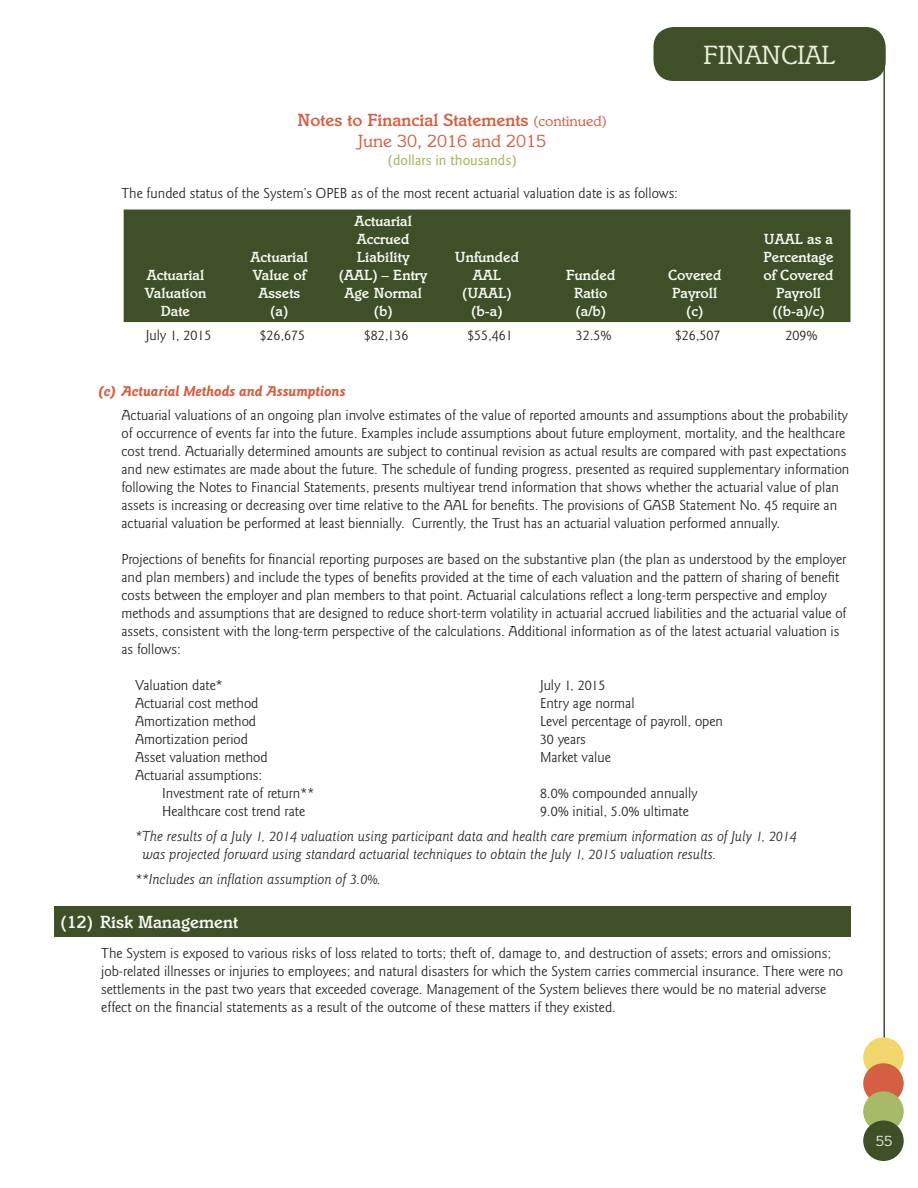
<style>
.page{position:relative;width:918px;height:1188px;background:#fff}
.page>*{position:absolute;margin:0;border:0;box-sizing:border-box;transform-origin:0 0}
.t1{font:27px "Italia Std";color:#ececda}
.t2{font:500 18px "Italia Std";color:#d55f42}
.t3{font:18px "Italia Std";color:#d55f42}
.t4{font:500 18px "Italia Std";color:#f9f9f4}
.t5{font:15px/18px "Goudy Sans Std";color:#231f20}
.t6{font:italic 15px/18px "Goudy Sans Std";color:#231f20}
.t7{font:500 15px "Italia Std";color:#f9f9f4}
.t8{font:italic 700 15px "Goudy Sans Std";color:#d55f42}
.t9{font:500 15px "Goudy Sans Std";color:#a7bb66}
.t10{font:15px "Italia Std";color:#ececda}
.s1{font-weight:400;font-size:15px}
</style>
<div class="page">
<div style="left:654px;top:27px;width:232px;height:54px;background:#3f5029;border-radius:20px"></div>
<hr style="left:883px;top:46px;width:2px;height:1115px;background:#3f5029">
<div style="left:863px;top:1037px;width:41px;height:41px;background:#f1d66e;border-radius:50%"></div>
<div style="left:863px;top:1063px;width:41px;height:41px;background:#d55f42;border-radius:50%"></div>
<div style="left:863px;top:1091px;width:41px;height:41px;background:#a7bb66;border-radius:50%"></div>
<div style="left:863px;top:1120px;width:41px;height:41px;background:#3f5029;border-radius:50%"></div>
<div style="left:124px;top:210px;width:726px;height:112px;background:#3f5029"></div>
<div style="left:54px;top:907px;width:797px;height:30px;background:#3f5029"></div>
<p class="t2" style="left:298px;top:109px;width:311px">Notes to Financial Statements <span class="s1">(continued)</span></p>
<p class="t3" style="left:358px;top:131px;width:190px">June 30, 2016 and 2015</p>
<p class="t9" style="left:388px;top:152px;width:130px">(dollars in thousands)</p>
<p class="t5" style="left:122px;top:184px;width:558px">The funded status of the System’s OPEB as of the most recent actuarial valuation date is as follows:</p>
<h1 class="t1" style="left:703px;top:39px;width:134px">FINANCIAL</h1>
<p class="t7" style="left:147px;top:266px;width:59px">Actuarial</p>
<p class="t7" style="left:145px;top:284px;width:63px">Valuation</p>
<p class="t7" style="left:161px;top:302px;width:31px">Date</p>
<p class="t7" style="left:251px;top:248px;width:59px">Actuarial</p>
<p class="t7" style="left:253px;top:266px;width:55px">Value of</p>
<p class="t7" style="left:259px;top:284px;width:43px">Assets</p>
<p class="t7" style="left:271px;top:302px;width:19px">(a)</p>
<p class="t7" style="left:354px;top:212px;width:59px">Actuarial</p>
<p class="t7" style="left:357px;top:230px;width:54px">Accrued</p>
<p class="t7" style="left:357px;top:248px;width:54px">Liability</p>
<p class="t7" style="left:339px;top:266px;width:90px">(AAL) – Entry</p>
<p class="t7" style="left:344px;top:284px;width:79px">Age Normal</p>
<p class="t7" style="left:374px;top:302px;width:20px">(b)</p>
<p class="t7" style="left:455px;top:248px;width:66px">Unfunded</p>
<p class="t7" style="left:473px;top:266px;width:30px">AAL</p>
<p class="t7" style="left:462px;top:284px;width:51px">(UAAL)</p>
<p class="t7" style="left:472px;top:302px;width:32px">(b-a)</p>
<p class="t7" style="left:566px;top:266px;width:51px">Funded</p>
<p class="t7" style="left:574px;top:284px;width:35px">Ratio</p>
<p class="t7" style="left:576px;top:302px;width:31px">(a/b)</p>
<p class="t7" style="left:668px;top:266px;width:55px">Covered</p>
<p class="t7" style="left:672px;top:284px;width:47px">Payroll</p>
<p class="t7" style="left:686px;top:302px;width:18px">(c)</p>
<p class="t7" style="left:764px;top:230px;width:71px">UAAL as a</p>
<p class="t7" style="left:764px;top:248px;width:72px">Percentage</p>
<p class="t7" style="left:764px;top:266px;width:72px">of Covered</p>
<p class="t7" style="left:776px;top:284px;width:47px">Payroll</p>
<p class="t7" style="left:773px;top:302px;width:53px">((b-a)/c)</p>
<p class="t5" style="left:146px;top:326px;width:67px">July 1, 2015</p>
<p class="t5" style="left:260px;top:326px;width:47px">$26,675</p>
<p class="t5" style="left:364px;top:326px;width:46px">$82,136</p>
<p class="t5" style="left:467px;top:326px;width:47px">$55,461</p>
<p class="t5" style="left:576px;top:326px;width:37px">32.5%</p>
<p class="t5" style="left:675px;top:326px;width:47px">$26,507</p>
<p class="t5" style="left:786px;top:326px;width:34px">209%</p>
<p class="t8" style="left:98px;top:382px;width:249px">(c) Actuarial Methods and Assumptions</p>
<p class="t5" style="left:122px;top:407px;width:729px">Actuarial valuations of an ongoing plan involve estimates of the value of reported amounts and assumptions about the probability of occurrence of events far into the future. Examples include assumptions about future employment, mortality, and the healthcare cost trend. Actuarially determined amounts are subject to continual revision as actual results are compared with past expectations and new estimates are made about the future. The schedule of funding progress, presented as required supplementary information following the Notes to Financial Statements, presents multiyear trend information that shows whether the actuarial value of plan assets is increasing or decreasing over time relative to the AAL for benefits. The provisions of GASB Statement No. 45 require an actuarial valuation be performed at least biennially. Currently, the Trust has an actuarial valuation performed annually.</p>
<p class="t5" style="left:122px;top:551px;width:727px">Projections of benefits for financial reporting purposes are based on the substantive plan (the plan as understood by the employer and plan members) and include the types of benefits provided at the time of each valuation and the pattern of sharing of benefit costs between the employer and plan members to that point. Actuarial calculations reflect a long-term perspective and employ methods and assumptions that are designed to reduce short-term volatility in actuarial accrued liabilities and the actuarial value of assets, consistent with the long-term perspective of the calculations. Additional information as of the latest actuarial valuation is as follows:</p>
<p class="t5" style="left:135px;top:677px;width:89px">Valuation date*</p>
<p class="t5" style="left:540px;top:677px;width:67px">July 1, 2015</p>
<p class="t5" style="left:135px;top:695px;width:125px">Actuarial cost method</p>
<p class="t5" style="left:540px;top:695px;width:96px">Entry age normal</p>
<p class="t5" style="left:135px;top:713px;width:123px">Amortization method</p>
<p class="t5" style="left:540px;top:713px;width:185px">Level percentage of payroll, open</p>
<p class="t5" style="left:135px;top:731px;width:115px">Amortization period</p>
<p class="t5" style="left:540px;top:731px;width:47px">30 years</p>
<p class="t5" style="left:135px;top:749px;width:134px">Asset valuation method</p>
<p class="t5" style="left:540px;top:749px;width:72px">Market value</p>
<p class="t5" style="left:135px;top:767px;width:129px">Actuarial assumptions:</p>
<p class="t5" style="left:162px;top:785px;width:154px">Investment rate of return**</p>
<p class="t5" style="left:540px;top:785px;width:159px">8.0% compounded annually</p>
<p class="t5" style="left:162px;top:803px;width:145px">Healthcare cost trend rate</p>
<p class="t5" style="left:540px;top:803px;width:151px">9.0% initial, 5.0% ultimate</p>
<p class="t6" style="left:142px;top:828px;width:656px;text-indent:-8px">*The results of a July 1, 2014 valuation using participant data and health care premium information as of July 1, 2014 was projected forward using standard actuarial techniques to obtain the July 1, 2015 valuation results.</p>
<p class="t6" style="left:135px;top:870px;width:248px">**Includes an inflation assumption of 3.0%.</p>
<p class="t4" style="left:61px;top:911px;width:179px">(12) Risk Management</p>
<p class="t5" style="left:101px;top:944px;width:743px">The System is exposed to various risks of loss related to torts; theft of, damage to, and destruction of assets; errors and omissions; job-related illnesses or injuries to employees; and natural disasters for which the System carries commercial insurance. There were no settlements in the past two years that exceeded coverage. Management of the System believes there would be no material adverse effect on the financial statements as a result of the outcome of these matters if they existed.</p>
<p class="t10" style="left:876px;top:1132px;width:18px">55</p>
</div>
